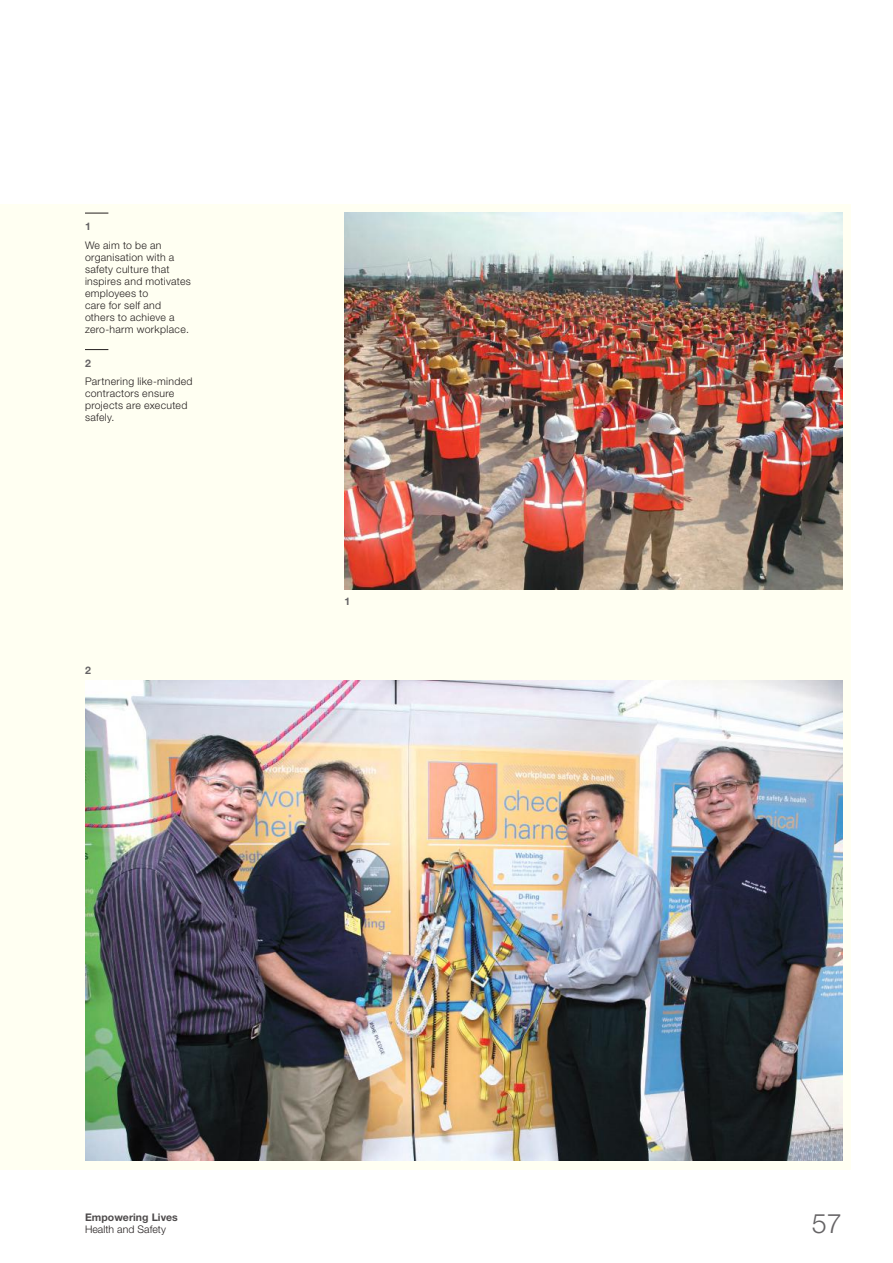
<style>
.page{position:relative;width:893px;height:1263px;background:#fff}
.page>*{position:absolute;margin:0;border:0;box-sizing:border-box;transform-origin:0 0}
.t1{font:300 27px "Helvetica Neue";color:#656365}
.t2{font:300 10.5px/12px "Helvetica Neue";letter-spacing:.03em;color:#241f1f}
.t3{font:700 10.5px "Helvetica Neue";letter-spacing:.005em;color:#4e4b4c}
.t4{font:300 10.5px "Helvetica Neue";letter-spacing:.005em;color:#241f1f}
.t5{font:700 10.5px "Helvetica Neue";color:#656365}
</style>
<div class="page">
<div style="left:0;top:204px;width:850px;height:965px;background:#fffff2"></div>
<img style="left:85px;top:680px;width:757px;height:481px">
<svg style="left:85px;top:213px;width:23px;height:1px"></svg>
<svg style="left:85px;top:349px;width:23px;height:1px"></svg>
<img style="left:344px;top:213px;width:498px;height:377px">
<p class="t5" style="left:85px;top:223px;width:7px">1</p>
<p class="t2" style="left:85px;top:240px;width:107px">We aim to be an organisation with a safety culture that inspires and motivates employees to<br>care for self and others to achieve a zero-harm workplace.</p>
<p class="t5" style="left:85px;top:359px;width:7px">2</p>
<p class="t2" style="left:85px;top:377px;width:109px">Partnering like-minded contractors ensure projects are executed safely.</p>
<p class="t5" style="left:85px;top:667px;width:7px">2</p>
<p class="t5" style="left:344px;top:597px;width:7px">1</p>
<p class="t3" style="left:85px;top:1214px;width:94px">Empowering Lives</p>
<p class="t4" style="left:85px;top:1226px;width:82px">Health and Safety</p>
<h1 class="t1" style="left:812px;top:1214px;width:32px">57</h1>
</div>
